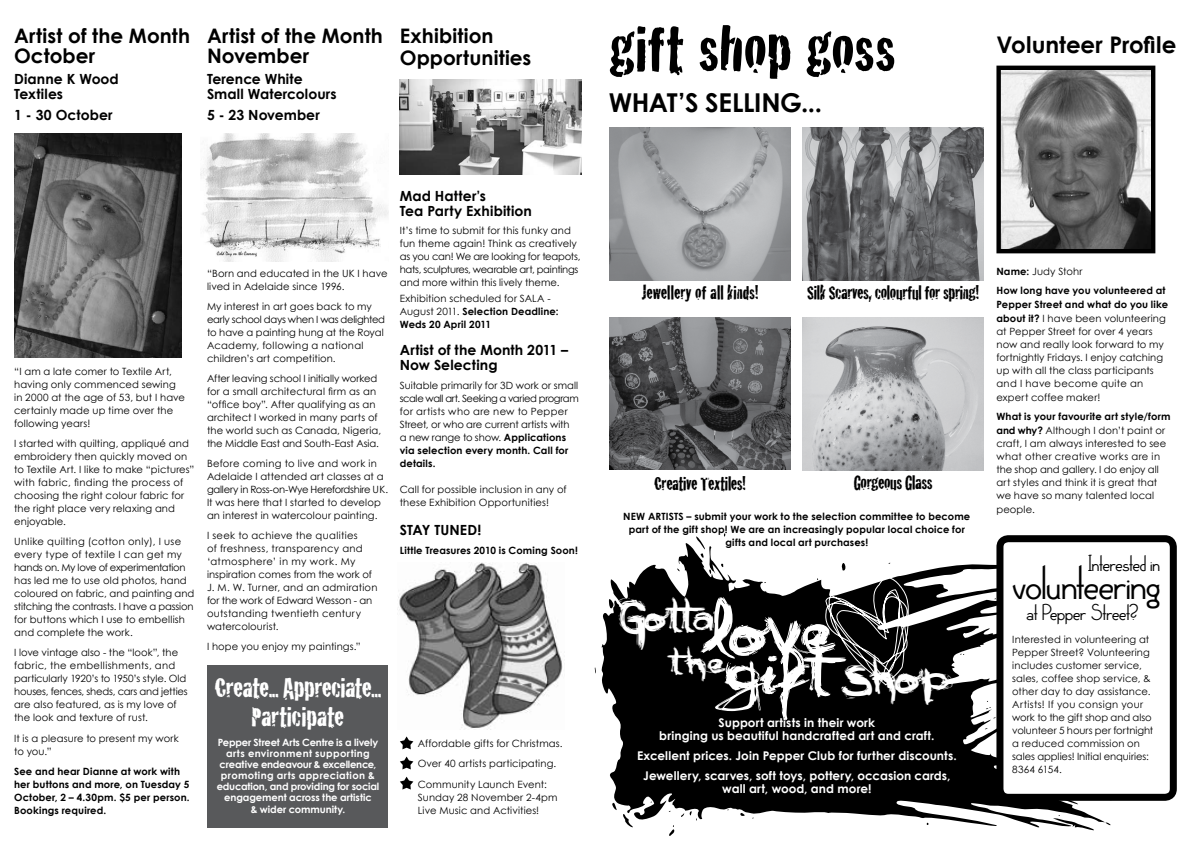
<style>
.page{position:relative;width:1191px;height:842px;background:#fff}
.page>*{position:absolute;margin:0;border:0;box-sizing:border-box;transform-origin:0 0}
.t1{font:67px "Cracked";letter-spacing:-.005em;color:#000}
.t2{font:62.6px "VTK Smural";color:#fff}
.t3{font:57.6px "VTK Smural";color:#fff}
.t4{font:36.8px "VTK Smural";letter-spacing:-.04em;color:#fff}
.t5{font:34px "Claritty";letter-spacing:-.005em;color:#000}
.t6{font:29px/29px "Cracked";letter-spacing:-.025em;color:#fff;text-align:center}
.t7{font:28.9px "VTK Smural";color:#fff;scale:1.16 1}
.t8{font:700 26px "Century Gothic";letter-spacing:-.015em;color:#000}
.t9{font:700 22.9px "Century Gothic";color:#000}
.t10{font:700 20px/20px "Century Gothic";letter-spacing:.005em;color:#000}
.t11{font:20px "Cracked";letter-spacing:-.02em;color:#000;scale:.93 1}
.t12{font:20px "Cracked";color:#000;scale:.93 1}
.t13{font:16px "Claritty";letter-spacing:-.005em;color:#000}
.t14{font:700 14px/15px "Century Gothic";letter-spacing:.005em;color:#000}
.t15{font:700 12px/13px "Century Gothic";letter-spacing:.005em;color:#fff;text-align:center}
.t16{font:10px/13px "Century Gothic";letter-spacing:.01em;color:#000}
.t17{font:700 10px/13px "Century Gothic";letter-spacing:.01em;color:#000}
.t18{font:700 10px/11px "Century Gothic";letter-spacing:-.01em;color:#fff;text-align:center}
.s1{font-weight:700}
.s2{font-size:41px}
.s3{font-weight:400}
</style>
<div class="page">
<img style="left:1001px;top:71px;width:149px;height:177px">
<div style="left:996px;top:66px;width:159px;height:187px;border:4px solid #000"></div>
<div style="left:207px;top:666px;width:180px;height:162px;background:#58595b"></div>
<img style="left:14px;top:134px;width:167px;height:223px">
<img style="left:200px;top:134px;width:188px;height:127px">
<img style="left:400px;top:79px;width:181px;height:96px">
<img style="left:609px;top:128px;width:181px;height:153px">
<img style="left:802px;top:128px;width:182px;height:152px">
<img style="left:609px;top:317px;width:181px;height:153px">
<img style="left:802px;top:317px;width:182px;height:153px">
<svg style="left:601px;top:543px;width:504px;height:284px;fill:#000"></svg>
<svg style="left:609px;top:598px;width:5px;height:12px"></svg>
<svg style="left:612px;top:796px;width:62px;height:40px"></svg>
<svg style="left:681px;top:810px;width:16px;height:11px"></svg>
<svg style="left:739px;top:813px;width:6px;height:3px"></svg>
<svg style="left:985px;top:701px;width:5px;height:8px"></svg>
<svg style="left:1053px;top:815px;width:41px;height:15px"></svg>
<svg style="left:696px;top:533px;width:213px;height:164px"></svg>
<div style="left:1000px;top:539px;width:173px;height:258px;background:#fff;border-radius:9px"></div>
<div style="left:996px;top:535px;width:180px;height:266px;border:7px solid #000;border-radius:9px"></div>
<svg style="left:400px;top:736px;width:13px;height:13px"></svg>
<svg style="left:400px;top:756px;width:13px;height:13px"></svg>
<svg style="left:400px;top:777px;width:13px;height:12px"></svg>
<img style="left:398px;top:563px;width:165px;height:166px">
<h3 class="t10" style="left:14px;top:26px;width:177px">Artist of the Month<br>October</h3>
<h3 class="t14" style="left:14px;top:71px;width:106px">Dianne K Wood<br>Textiles</h3>
<h3 class="t14" style="left:14px;top:107px;width:100px">1 - 30 October</h3>
<h3 class="t10" style="left:207px;top:26px;width:177px">Artist of the Month<br>November</h3>
<h3 class="t14" style="left:207px;top:71px;width:131px">Terence White<br>Small Watercolours</h3>
<h3 class="t14" style="left:207px;top:107px;width:114px">5 - 23 November</h3>
<h1 class="t1" style="left:608px;top:-4px;width:289px">gift shop goss</h1>
<h3 class="t8" style="left:608px;top:86px;width:215px">What’s Selling...</h3>
<h3 class="t10" style="left:400px;top:25px;width:133px;line-height:22px">Exhibition<br>Opportunities</h3>
<h3 class="t9" style="left:996px;top:30px;width:182px">Volunteer Profile</h3>
<p class="t16" style="left:14px;top:365px;width:172px">“I am a late comer to Textile Art, having only commenced sewing in 2000 at the age of 53, but I have certainly made up time over the following years!</p>
<p class="t16" style="left:14px;top:437px;width:182px">I started with quilting, appliqué and embroidery then quickly moved on to Textile Art. I like to make “pictures” with fabric, finding the process of choosing the right colour fabric for the right place very relaxing and enjoyable.</p>
<p class="t16" style="left:14px;top:535px;width:182px">Unlike quilting (cotton only), I use every type of textile I can get my hands on. My love of experimentation has led me to use old photos, hand coloured on fabric, and painting and stitching the contrasts. I have a passion for buttons which I use to embellish and complete the work.</p>
<p class="t16" style="left:14px;top:646px;width:175px">I love vintage also - the “look”, the fabric, the embellishments, and particularly 1920’s to 1950’s style. Old houses, fences, sheds, cars and jetties are also featured, as is my love of the look and texture of rust.</p>
<p class="t16" style="left:14px;top:731px;width:166px">It is a pleasure to present my work to you.”</p>
<p class="t17" style="left:14px;top:764px;width:177px">See and hear Dianne at work with her buttons and more, on Tuesday 5<br>October, 2 – 4.30pm. $5 per person.<br>Bookings required.</p>
<p class="t16" style="left:207px;top:267px;width:182px">“Born and educated in the UK I have lived in Adelaide since 1996.</p>
<p class="t16" style="left:207px;top:300px;width:179px">My interest in art goes back to my early school days when I was delighted to have a painting hung at the Royal<br>Academy, following a national children’s art competition.</p>
<p class="t16" style="left:207px;top:372px;width:176px">After leaving school I initially worked for a small architectural firm as an “office boy”. After qualifying as an architect I worked in many parts of the world such as Canada, Nigeria, the Middle East and South-East Asia.</p>
<p class="t16" style="left:207px;top:457px;width:183px">Before coming to live and work in Adelaide I attended art classes at a gallery in Ross-on-Wye Herefordshire UK.<br>It was here that I started to develop an interest in watercolour painting.</p>
<p class="t16" style="left:207px;top:529px;width:172px">I seek to achieve the qualities<br>of freshness, transparency and ‘atmosphere’ in my work. My inspiration comes from the work of<br>J. M. W. Turner, and an admiration for the work of Edward Wesson - an outstanding twentieth century watercolourist.</p>
<p class="t16" style="left:207px;top:640px;width:155px">I hope you enjoy my paintings.”</p>
<h3 class="t6" style="left:214px;top:672px;width:168px">Create... Appreciate...<br>Participate</h3>
<p class="t18" style="left:217px;top:736px;width:164px">Pepper Street Arts Centre is a lively arts environment supporting creative endeavour &amp; excellence, promoting arts appreciation &amp; education, and providing for social engagement across the artistic</p>
<p class="t18" style="left:251px;top:803px;width:96px">&amp; wider community.</p>
<h3 class="t14" style="left:400px;top:188px;width:133px">Mad Hatter’s<br>Tea Party Exhibition</h3>
<p class="t16" style="left:400px;top:224px;width:182px">It’s time to submit for this funky and fun theme again! Think as creatively as you can! We are looking for teapots, hats, sculptures, wearable art, paintings and more within this lively theme.</p>
<p class="t16" style="left:400px;top:292px;width:160px">Exhibition scheduled for SALA -<br>August 2011. <span class="s1">Selection Deadline:<br>Weds 20 April 2011</span></p>
<h3 class="t14" style="left:400px;top:342px;width:170px">Artist of the Month 2011 –<br>Now Selecting</h3>
<p class="t16" style="left:400px;top:379px;width:180px">Suitable primarily for 3D work or small scale wall art. Seeking a varied program for artists who are new to Pepper<br>Street, or who are current artists with a new range to show. <span class="s1">Applications via selection every month. Call for details.</span></p>
<p class="t16" style="left:400px;top:483px;width:168px">Call for possible inclusion in any of these Exhibition Opportunities!</p>
<h3 class="t14" style="left:400px;top:522px;width:83px">STAY TUNED!</h3>
<p class="t17" style="left:400px;top:543px;width:180px">Little Treasures 2010 is Coming Soon!</p>
<p class="t16" style="left:418px;top:733px;width:146px;line-height:20.1px">Affordable gifts for Christmas.<br>Over 40 artists participating.<br>Community Launch Event:</p>
<p class="t16" style="left:418px;top:790px;width:141px">Sunday 28 November 2-4pm<br>Live Music and Activities!</p>
<h3 class="t12" style="left:641px;top:277px;width:127px">Jewellery of all kinds!</h3>
<h3 class="t11" style="left:807px;top:277px;width:186px">Silk Scarves, colourful for spring!</h3>
<h3 class="t11" style="left:654px;top:468px;width:100px">Creative Textiles!</h3>
<h3 class="t11" style="left:853px;top:467px;width:86px">Gorgeous Glass</h3>
<p class="t17" style="left:623px;top:510px;width:348px;text-align:center">NEW ARTISTS – submit your work to the selection committee to become part of the gift shop! We are an increasingly popular local choice for gifts and local art purchases!</p>
<h3 class="t4" style="left:620px;top:595px;width:136px">Gotta....</h3>
<h2 class="t2" style="left:702px;top:594px;width:133px">love</h2>
<h3 class="t3" style="left:722px;top:637px;width:227px">gift <span class="s2">Shop</span></h3>
<h3 class="t7" style="left:668px;top:645px;width:50px">the</h3>
<p class="t15" style="left:659px;top:716px;width:277px">Support artists in their work<br>bringing us beautiful handcrafted art and craft.</p>
<p class="t15" style="left:637px;top:745px;width:321px;line-height:20.1px">Excellent prices. Join Pepper Club for further discounts.<br>Jewellery, scarves, soft toys, pottery, occasion cards,</p>
<p class="t15" style="left:722px;top:782px;width:151px">wall art, wood, and more!</p>
<p class="t17" style="left:996px;top:262px;width:171px;line-height:19.1px">Name: <span class="s3">Judy Stohr<br></span>How long have you volunteered at</p>
<p class="t17" style="left:996px;top:297px;width:173px;line-height:14px">Pepper Street and what do you like about it? <span class="s3">I have been volunteering</span></p>
<p class="t16" style="left:996px;top:325px;width:169px">at Pepper Street for over 4 years now and really look forward to my fortnightly Fridays. I enjoy catching up with all the class participants and I have become quite an</p>
<p class="t16" style="left:996px;top:391px;width:105px">expert coffee maker!</p>
<p class="t17" style="left:996px;top:409px;width:176px;line-height:14px">What is your favourite art style/form and why? <span class="s3">Although I don’t paint or</span></p>
<p class="t16" style="left:996px;top:437px;width:171px">craft, I am always interested to see what other creative works are in the shop and gallery. I do enjoy all art styles and think it is great that we have so many talented local</p>
<p class="t16" style="left:996px;top:503px;width:40px">people.</p>
<h3 class="t13" style="left:1088px;top:555px;width:73px">Interested in</h3>
<h3 class="t5" style="left:1012px;top:564px;width:149px">volunteering</h3>
<h3 class="t13" style="left:1026px;top:603px;width:113px">at Pepper Street?</h3>
<p class="t16" style="left:1012px;top:632px;width:143px">Interested in volunteering at<br>Pepper Street? Volunteering includes customer service, sales, coffee shop service, &amp; other day to day assistance.<br>Artists! If you consign your work to the gift shop and also volunteer 5 hours per fortnight a reduced commission on sales applies! Initial enquiries:<br>8364 6154.</p>
</div>
